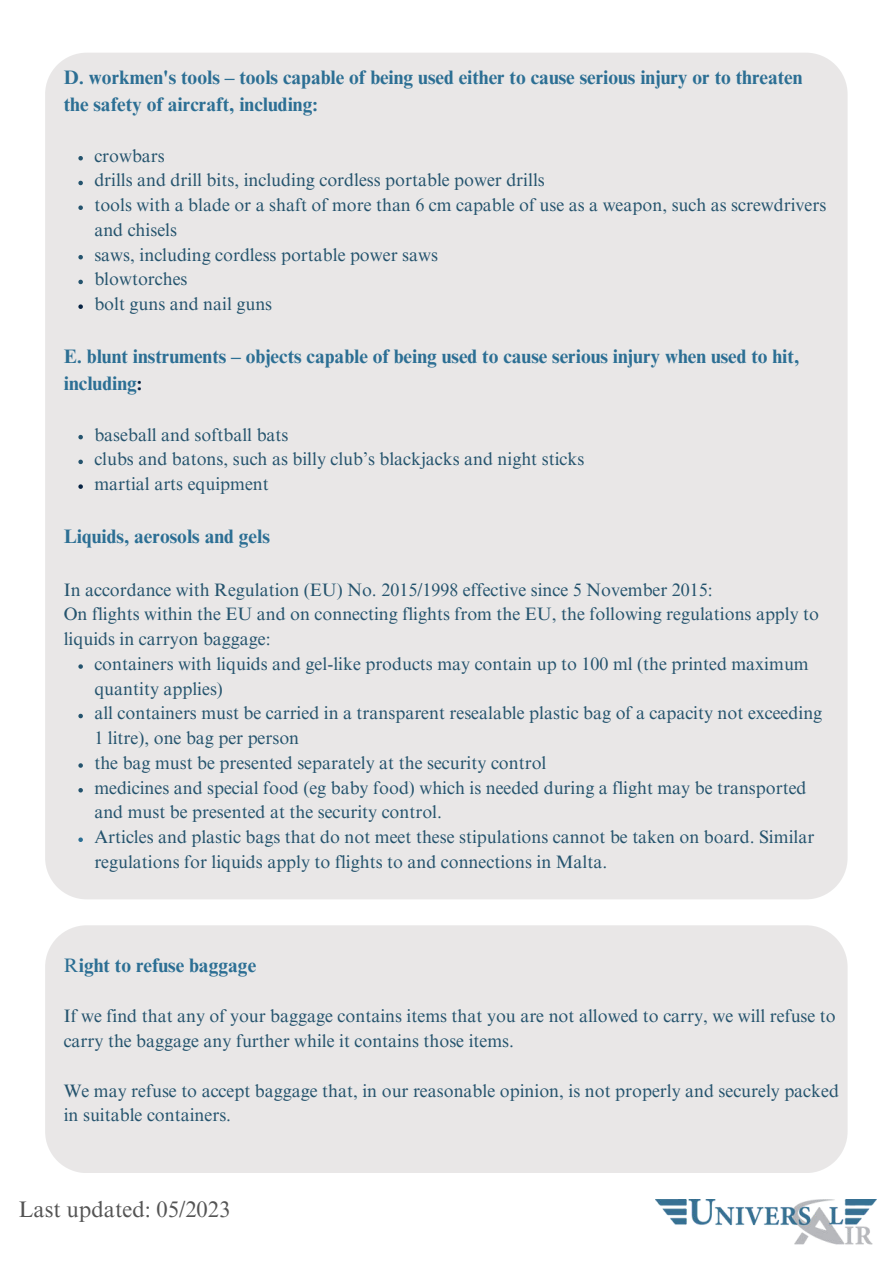
<style>
.page{position:relative;width:893px;height:1264px;background:#fff}
.page>*{position:absolute;margin:0;border:0;box-sizing:border-box;transform-origin:0 0}
.t1{font:22.5px "Times NRMT Pro";color:#545454}
.t2{font:700 19.5px/27px "Times NRMT Pro";color:#2c6f94}
.t3{font:18px/24.8px "Times NRMT Pro";color:#24536d}
.s1{color:#082342}
.s2{font-weight:400}
</style>
<div class="page">
<img style="left:655px;top:1199px;width:221px;height:46px">
<div style="left:45px;top:53px;width:802px;height:846px;background:#e9e7e7"></div>
<svg style="left:78px;top:156px;width:5px;height:4px"></svg>
<svg style="left:78px;top:181px;width:5px;height:4px"></svg>
<svg style="left:78px;top:205px;width:5px;height:5px"></svg>
<svg style="left:78px;top:255px;width:5px;height:4px"></svg>
<svg style="left:78px;top:280px;width:5px;height:4px"></svg>
<svg style="left:78px;top:304px;width:5px;height:5px"></svg>
<svg style="left:78px;top:435px;width:5px;height:4px"></svg>
<svg style="left:78px;top:459px;width:5px;height:5px"></svg>
<svg style="left:78px;top:484px;width:5px;height:5px"></svg>
<svg style="left:78px;top:664px;width:5px;height:4px"></svg>
<svg style="left:78px;top:713px;width:5px;height:5px"></svg>
<svg style="left:78px;top:763px;width:5px;height:4px"></svg>
<svg style="left:78px;top:788px;width:5px;height:4px"></svg>
<svg style="left:78px;top:837px;width:5px;height:5px"></svg>
<div style="left:45px;top:925px;width:802px;height:248px;background:#e9e7e7"></div>
<p class="t2" style="left:64px;top:64px;width:740px">D. workmen's tools – tools capable of being used either to cause serious injury or to threaten the safety of aircraft, including:</p>
<p class="t3" style="left:94px;top:144px;width:733px">crowbars<br>drills and drill bits, including cordless portable power drills<br>tools with a blade or a shaft of more than 6 cm capable of use as a weapon, such as screwdrivers and chisels<br>saws, including cordless portable power saws<br>blowtorches<br>bolt guns and nail guns</p>
<p class="t2" style="left:64px;top:343px;width:737px">E. blunt instruments – objects capable of being used to cause serious injury when used to hit, including<span class="s1">:</span></p>
<p class="t3" style="left:94px;top:423px;width:491px">baseball and softball bats<br>clubs and batons, such as billy club’s blackjacks and night sticks martial arts equipment</p>
<p class="t2" style="left:64px;top:523px;width:207px">Liquids, aerosols and gels</p>
<p class="t3" style="left:64px;top:578px;width:756px">In accordance with Regulation (EU) No. 2015/1998 effective since 5 November 2015:<br>On flights within the EU and on connecting flights from the EU, the following regulations apply to liquids in carryon baggage:</p>
<p class="t3" style="left:94px;top:652px;width:729px">containers with liquids and gel-like products may contain up to 100 ml (the printed maximum quantity applies)<br>all containers must be carried in a transparent resealable plastic bag of a capacity not exceeding 1 litre), one bag per person<br>the bag must be presented separately at the security control<br>medicines and special food (eg baby food) which is needed during a flight may be transported and must be presented at the security control.<br>Articles and plastic bags that do not meet these stipulations cannot be taken on board. Similar regulations for liquids apply to flights to and connections in Malta.</p>
<p class="t2" style="left:64px;top:952px;width:194px"><span class="s2">R</span>ight to refuse baggage</p>
<p class="t3" style="left:64px;top:1004px;width:773px">If we find that any of your baggage contains items that you are not allowed to carry, we will refuse to carry the baggage any further while it contains those items.</p>
<p class="t3" style="left:64px;top:1079px;width:776px">We may refuse to accept baggage that, in our reasonable opinion, is not properly and securely packed in suitable containers.</p>
<p class="t1" style="left:18px;top:1195px;width:213px">Last updated: 05/2023</p>
</div>
